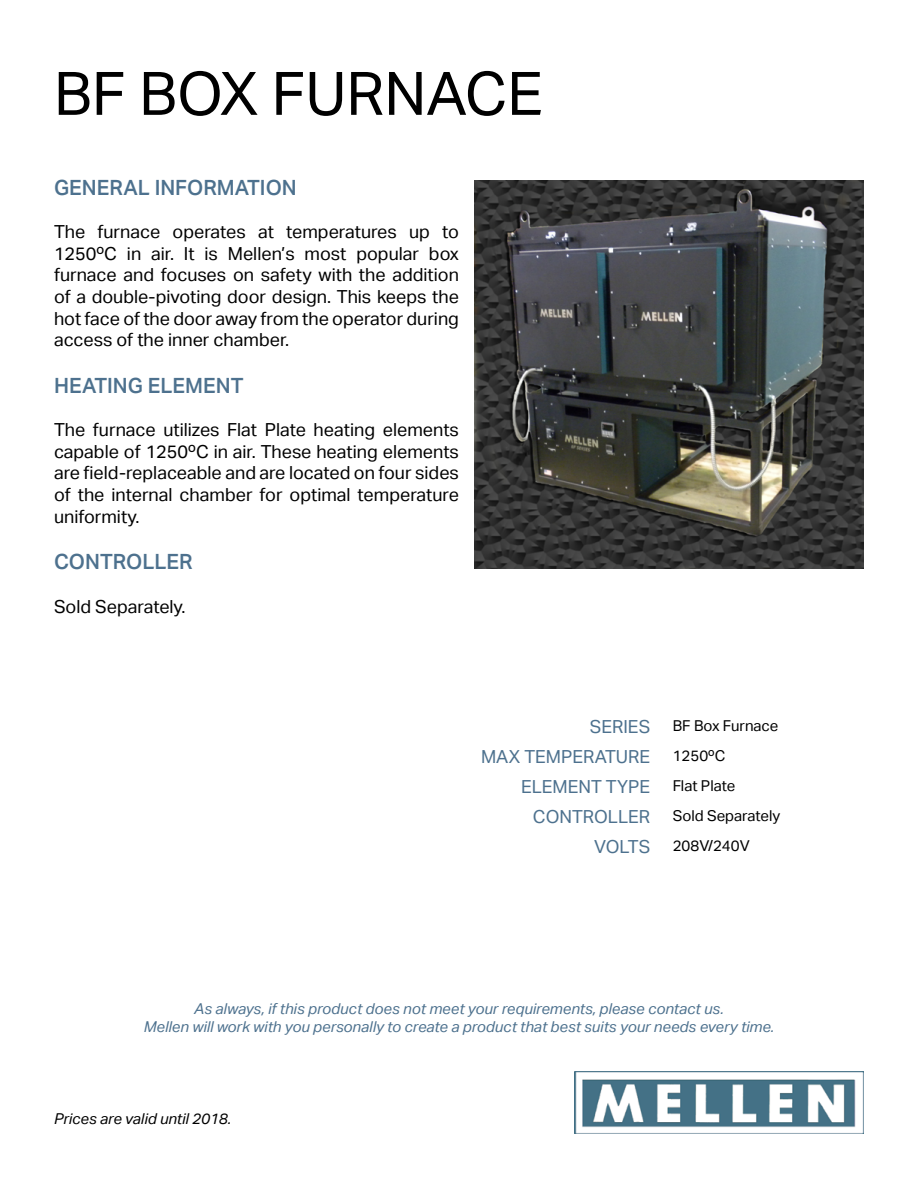
<style>
.page{position:relative;width:918px;height:1188px;background:#fff}
.page>*{position:absolute;margin:0;border:0;box-sizing:border-box;transform-origin:0 0}
.t1{font:60px "Aktiv Grotesk";color:#000}
.t2{font:500 21px "Aktiv Grotesk";color:#4d718e}
.t3{font:18px/21.6px "Aktiv Grotesk";color:#000;text-align:justify}
.t4{font:18px/30px "Aktiv Grotesk";color:#4d718e;text-align:right}
.t5{font:italic 15px/18px "Aktiv Grotesk";color:#4d718e;text-align:center}
.t6{font:15px/30px "Aktiv Grotesk";color:#000}
.t7{font:italic 15px "Aktiv Grotesk";color:#000}
</style>
<div class="page">
<img style="left:574px;top:1071px;width:290px;height:63px">
<img style="left:475px;top:180px;width:389px;height:389px">
<h1 class="t1" style="left:54px;top:53px;width:490px">BF BOX FURNACE</h1>
<p class="t2" style="left:54px;top:173px;width:244px">GENERAL INFORMATION</p>
<p class="t3" style="left:54px;top:220px;width:407px">The furnace operates at temperatures up to 1250ºC in air. It is Mellen’s most popular box furnace and focuses on safety with the addition of a double-pivoting door design. This keeps the hot face of the door away from the operator during access of the inner chamber.</p>
<p class="t2" style="left:54px;top:371px;width:191px">HEATING ELEMENT</p>
<p class="t3" style="left:54px;top:418px;width:406px">The furnace utilizes Flat Plate heating elements capable of 1250ºC in air. These heating elements are field-replaceable and are located on four sides of the internal chamber for optimal temperature uniformity.</p>
<p class="t2" style="left:54px;top:548px;width:140px">CONTROLLER</p>
<p class="t3" style="left:54px;top:595px;width:133px">Sold Separately.</p>
<p class="t4" style="left:481px;top:711px;width:171px">SERIES<br>MAX TEMPERATURE<br>ELEMENT TYPE<br>CONTROLLER<br>VOLTS</p>
<p class="t6" style="left:673px;top:710px;width:109px">BF Box Furnace<br>1250ºC<br>Flat Plate<br>Sold Separately<br>208V/240V</p>
<p class="t5" style="left:144px;top:999px;width:632px">As always, if this product does not meet your requirements, please contact us.<br>Mellen will work with you personally to create a product that best suits your needs every time.</p>
<p class="t7" style="left:54px;top:1109px;width:179px">Prices are valid until 2018.</p>
</div>
